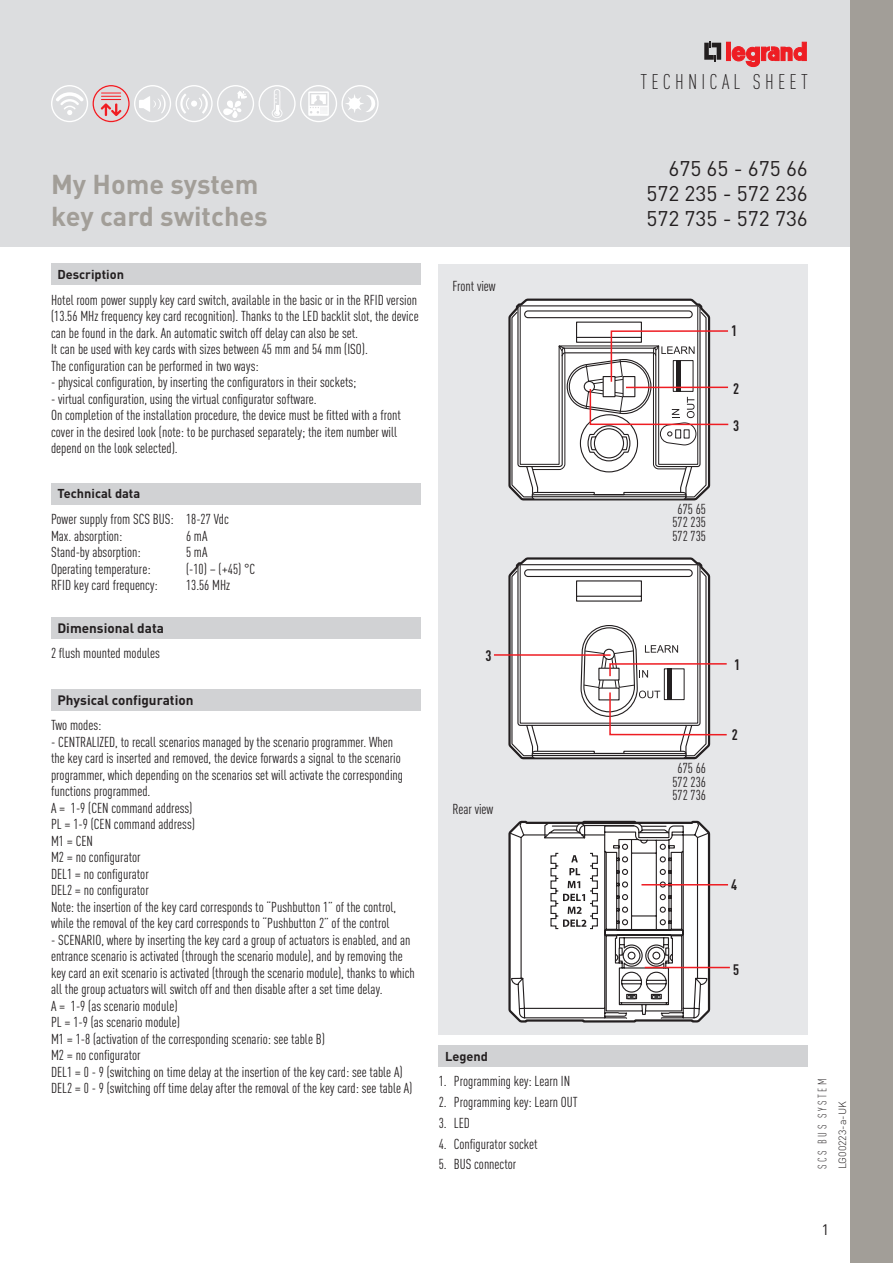
<style>
.page{position:relative;width:893px;height:1263px;background:#fff}
.page>*{position:absolute;margin:0;border:0;box-sizing:border-box;transform-origin:0 0}
.t1{font:700 27px/32.4px "DIN";color:#a29e98}
.t2{font:21px/25.2px "DIN";color:#231f20;text-align:justify}
.t3{font:300 21px "DIN Cond";letter-spacing:.2em;color:#231f20}
.t4{font:700 15px "DIN Cond";color:#231f20}
.t5{font:15px "DIN";color:#231f20}
.t6{font:14.25px/16.5px "DIN Cond";color:#231f20}
.t7{font:700 13.5px "DIN";color:#231f20}
.t8{font:700 12.75px "DIN";color:#231f20}
.t9{font:300 12px "DIN Cond";letter-spacing:.2em;color:#231f20}
.t10{font:300 10.5px "DIN";color:#231f20}
</style>
<div class="page">
<div style="left:0;top:0;width:893px;height:247px;background:#dcdddf"></div>
<div style="left:850px;top:0;width:43px;height:1263px;background:#a29e98"></div>
<svg style="left:704px;top:41px;width:17px;height:20px"></svg>
<hr style="left:726px;top:42px;width:4px;height:19px;background:#ee1d23">
<div style="left:726px;top:42px;width:5px;height:19px;border:1px solid #ee1d23"></div>
<svg style="left:732px;top:42px;width:75px;height:26px"></svg>
<div style="left:439px;top:264px;width:369px;height:770px;background:#e6e7e9"></div>
<div style="left:51px;top:264px;width:369px;height:21px;background:#d1d2d4"></div>
<div style="left:439px;top:1045px;width:369px;height:21px;background:#d1d2d4"></div>
<div style="left:51px;top:85px;width:37px;height:37px;border:1px solid #fff;border-radius:50%"></div>
<svg style="left:55px;top:92px;width:30px;height:23px"></svg>
<div style="left:134px;top:85px;width:37px;height:37px;border:1px solid #fff;border-radius:50%"></div>
<svg style="left:139px;top:95px;width:27px;height:18px"></svg>
<div style="left:175px;top:85px;width:38px;height:37px;border:1px solid #fff;border-radius:50%"></div>
<svg style="left:180px;top:94px;width:28px;height:20px"></svg>
<div style="left:258px;top:85px;width:38px;height:37px;border:1px solid #fff;border-radius:50%"></div>
<svg style="left:272px;top:89px;width:10px;height:29px"></svg>
<svg style="left:308px;top:91px;width:21px;height:25px"></svg>
<div style="left:300px;top:85px;width:37px;height:37px;border:1px solid #fff;border-radius:50%"></div>
<div style="left:341px;top:85px;width:38px;height:37px;border:1px solid #fff;border-radius:50%"></div>
<svg style="left:345px;top:94px;width:31px;height:19px"></svg>
<svg style="left:223px;top:91px;width:24px;height:27px"></svg>
<div style="left:217px;top:85px;width:37px;height:37px;border:1px solid #fff;border-radius:50%"></div>
<svg style="left:100px;top:96px;width:22px;height:20px"></svg>
<hr style="left:101px;top:92px;width:20px;height:2px;background:#ee1d23">
<div style="left:93px;top:85px;width:37px;height:37px;border:1px solid #ee1d23;border-radius:50%"></div>
<div style="left:51px;top:483px;width:369px;height:21px;background:#d1d2d4"></div>
<div style="left:51px;top:618px;width:369px;height:21px;background:#d1d2d4"></div>
<svg style="left:508px;top:820px;width:203px;height:203px;background:#d6d5d5"></svg>
<hr style="left:641px;top:884px;width:87px;height:1px;background:#ee1d23">
<hr style="left:645px;top:967px;width:85px;height:1px;background:#ee1d23">
<div style="left:51px;top:689px;width:369px;height:22px;background:#d1d2d4"></div>
<svg style="left:508px;top:298px;width:221px;height:203px;background:#d7d4d4"></svg>
<svg style="left:508px;top:557px;width:219px;height:203px;background:#dfdddd"></svg>
<hr style="left:494px;top:654px;width:117px;height:2px;background:#ee1d23">
<h1 class="t1" style="left:51px;top:166px;width:218px">My Home system key card switches</h1>
<p class="t8" style="left:57px;top:266px;width:68px">Description</p>
<p class="t6" style="left:51px;top:291px;width:369px">Hotel room power supply key card switch, available in the basic or in the RFID version (13.56 MHz frequency key card recognition). Thanks to the LED backlit slot, the device can be found in the dark. An automatic switch off delay can also be set.<br>It can be used with key cards with sizes between 45 mm and 54 mm (ISO).<br>The configuration can be performed in two ways:</p>
<p class="t6" style="left:51px;top:374px;width:307px">- physical configuration, by inserting the configurators in their sockets;</p>
<p class="t6" style="left:51px;top:390px;width:351px">- virtual configuration, using the virtual configurator software.<br>On completion of the installation procedure, the device must be fitted with a front cover in the desired look (note: to be purchased separately; the item number will depend on the look selected).</p>
<p class="t8" style="left:57px;top:485px;width:84px">Technical data</p>
<p class="t6" style="left:51px;top:511px;width:179px">Power supply from SCS BUS: 18-27 Vdc<br>Max. absorption:</p>
<p class="t6" style="left:186px;top:527px;width:23px">6 mA</p>
<p class="t6" style="left:51px;top:544px;width:91px">Stand-by absorption:</p>
<p class="t6" style="left:186px;top:544px;width:23px">5 mA</p>
<p class="t6" style="left:51px;top:560px;width:101px">Operating temperature:</p>
<p class="t6" style="left:186px;top:560px;width:71px">(-10) – (+45) °C</p>
<p class="t6" style="left:51px;top:577px;width:108px">RFID key card frequency:</p>
<p class="t6" style="left:186px;top:577px;width:46px">13.56 MHz</p>
<p class="t7" style="left:57px;top:619px;width:108px">Dimensional data</p>
<p class="t6" style="left:51px;top:645px;width:110px">2 flush mounted modules</p>
<p class="t7" style="left:57px;top:691px;width:138px">Physical configuration</p>
<p class="t6" style="left:51px;top:717px;width:52px">Two modes:</p>
<p class="t6" style="left:51px;top:733px;width:354px">- CENTRALIZED, to recall scenarios managed by the scenario programmer. When the key card is inserted and removed, the device forwards a signal to the scenario programmer, which depending on the scenarios set will activate the corresponding functions programmed.<br>A = 1-9 (CEN command address)<br>PL = 1-9 (CEN command address)<br>M1 = CEN<br>M2 = no configurator<br>DEL1 = no configurator<br>DEL2 = no configurator<br>Note: the insertion of the key card corresponds to “Pushbutton 1” of the control, while the removal of the key card corresponds to “Pushbutton 2” of the control</p>
<p class="t6" style="left:51px;top:931px;width:365px">- SCENARIO, where by inserting the key card a group of actuators is enabled, and an entrance scenario is activated (through the scenario module), and by removing the key card an exit scenario is activated (through the scenario module), thanks to which all the group actuators will switch off and then disable after a set time delay.<br>A = 1-9 (as scenario module)<br>PL = 1-9 (as scenario module)<br>M1 = 1-8 (activation of the corresponding scenario: see table B)<br>M2 = no configurator<br>DEL1 = 0 - 9 (switching on time delay at the insertion of the key card: see table A)<br>DEL2 = 0 - 9 (switching off time delay after the removal of the key card: see table A)</p>
<p class="t6" style="left:452px;top:277px;width:45px">Front view</p>
<p class="t4" style="left:485px;top:647px;width:8px">3</p>
<p class="t6" style="left:452px;top:800px;width:42px">Rear view</p>
<p class="t8" style="left:445px;top:1047px;width:44px">Legend</p>
<p class="t6" style="left:439px;top:1073px;width:133px">1. Programming key: Learn IN</p>
<p class="t6" style="left:439px;top:1094px;width:140px">2. Programming key: Learn OUT</p>
<p class="t6" style="left:439px;top:1114px;width:33px">3. LED</p>
<p class="t6" style="left:439px;top:1135px;width:100px">4. Configurator socket</p>
<p class="t6" style="left:439px;top:1156px;width:79px">5. BUS connector</p>
<h2 class="t3" style="left:640px;top:70px;width:148px">TE CHNICAL SHEET</h2>
<h2 class="t2" style="left:646px;top:155px;width:163px;text-indent:22px">675 65 - 675 66<br>572 235 - 572 236<br>572 735 - 572 736</h2>
<p class="t4" style="left:731px;top:321px;width:8px">1</p>
<p class="t4" style="left:733px;top:379px;width:8px">2</p>
<p class="t4" style="left:733px;top:416px;width:8px">3</p>
<p class="t6" style="left:672px;top:502px;width:35px;line-height:13.5px;text-align:center">675 65<br>572 235<br>572 735</p>
<p class="t6" style="left:672px;top:761px;width:35px;line-height:13.5px;text-align:center">675 66<br>572 236<br>572 736</p>
<p class="t4" style="left:734px;top:656px;width:8px">1</p>
<p class="t4" style="left:732px;top:726px;width:8px">2</p>
<p class="t4" style="left:731px;top:876px;width:8px">4</p>
<p class="t4" style="left:733px;top:960px;width:8px">5</p>
<p class="t9" style="left:815px;top:1169px;width:92px;rotate:-90deg">SCS BUS system</p>
<p class="t10" style="left:836px;top:1169px;width:69px;rotate:-90deg">LG00223-a-UK</p>
<p class="t5" style="left:821px;top:1220px;width:9px">1</p>
</div>
